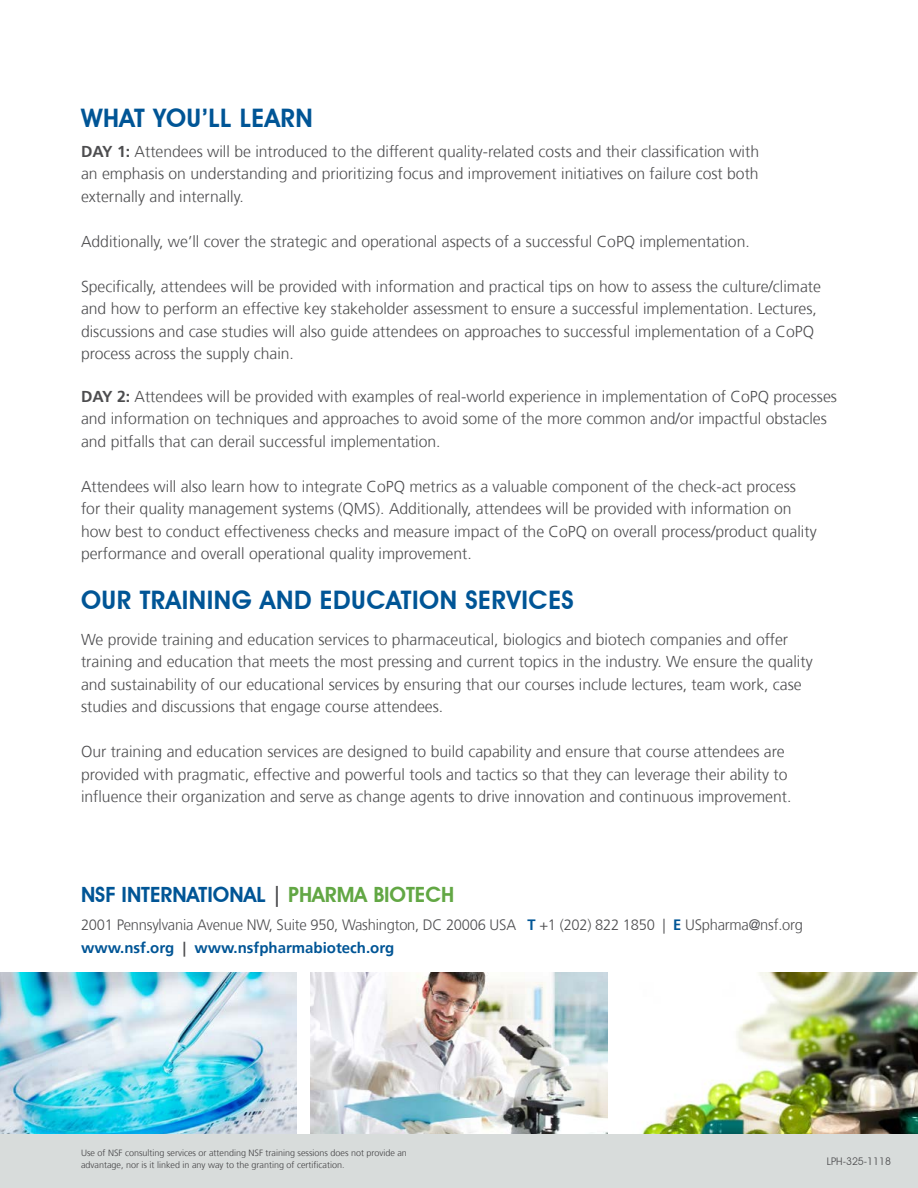
<style>
.page{position:relative;width:918px;height:1188px;background:#fff}
.page>*{position:absolute;margin:0;border:0;box-sizing:border-box;transform-origin:0 0}
.t1{font:600 25.5px "Avant Garde IT Cby BT";letter-spacing:.02em;color:#005596}
.t2{font:600 21px "Avant Garde IT Cby BT";color:#005596}
.t3{font:300 15.75px/22.5px "Frutiger";color:#4d4d4f}
.t4{font:300 15px/22.8px "Frutiger";letter-spacing:-.015em;color:#4d4d4f}
.t5{font:10.5px "Avant Garde IT Cby BT";color:#4d4d4f}
.t6{font:300 9px/12px "Frutiger";color:#414042}
.s1{font-weight:700}
.s2{color:#4d4d4f}
.s3{color:#62a744}
.s4{font-weight:700;color:#005596}
</style>
<div class="page">
<div style="left:0;top:1134px;width:918px;height:54px;background:#d8dcdb"></div>
<img style="left:0;top:972px;width:297px;height:162px">
<img style="left:642px;top:972px;width:276px;height:162px">
<img style="left:310px;top:972px;width:298px;height:162px">
<h1 class="t1" style="left:81px;top:103px;width:234px">WHAT YOU’LL LEARN</h1>
<p class="t3" style="left:81px;top:140px;width:680px;text-align:justify"><span class="s1">DAY 1:</span> Attendees will be introduced to the different quality-related costs and their classification with an emphasis on understanding and prioritizing focus and improvement initiatives on failure cost both externally and internally.</p>
<p class="t3" style="left:81px;top:230px;width:670px">Additionally, we’ll cover the strategic and operational aspects of a successful CoPQ implementation.</p>
<p class="t3" style="left:81px;top:275px;width:742px">Specifically, attendees will be provided with information and practical tips on how to assess the culture/climate and how to perform an effective key stakeholder assessment to ensure a successful implementation. Lectures, discussions and case studies will also guide attendees on approaches to successful implementation of a CoPQ process across the supply chain.</p>
<p class="t3" style="left:81px;top:385px;width:758px"><span class="s1">DAY 2:</span> Attendees will be provided with examples of real-world experience in implementation of CoPQ processes and information on techniques and approaches to avoid some of the more common and/or impactful obstacles and pitfalls that can derail successful implementation.</p>
<p class="t3" style="left:81px;top:475px;width:737px">Attendees will also learn how to integrate CoPQ metrics as a valuable component of the check-act process for their quality management systems (QMS). Additionally, attendees will be provided with information on how best to conduct effectiveness checks and measure impact of the CoPQ on overall process/product quality performance and overall operational quality improvement.</p>
<h1 class="t1" style="left:81px;top:584px;width:494px">OUR TRAINING AND EDUCATION SERVICES</h1>
<p class="t3" style="left:81px;top:628px;width:733px">We provide training and education services to pharmaceutical, biologics and biotech companies and offer training and education that meets the most pressing and current topics in the industry. We ensure the quality and sustainability of our educational services by ensuring that our courses include lectures, team work, case studies and discussions that engage course attendees.</p>
<p class="t3" style="left:81px;top:741px;width:712px">Our training and education services are designed to build capability and ensure that course attendees are provided with pragmatic, effective and powerful tools and tactics so that they can leverage their ability to influence their organization and serve as change agents to drive innovation and continuous improvement.</p>
<h2 class="t2" style="left:81px;top:882px;width:375px">NSF INTERNATIONAL <span class="s2">|</span> <span class="s3">PHARMA BIOTECH</span></h2>
<p class="t4" style="left:81px;top:913px;width:724px">2001 Pennsylvania Avenue NW, Suite 950, Washington, DC 20006 USA <span class="s4">T</span> +1 (202) 822 1850 | <span class="s4">E</span> USpharma@nsf.org <span class="s4">www.nsf.org</span> <span class="s1">|</span> <span class="s4">www.nsfpharmabiotech.org</span></p>
<p class="t6" style="left:81px;top:1147px;width:327px">Use of NSF consulting services or attending NSF training sessions does not provide an advantage, nor is it linked in any way to the granting of certification.</p>
<p class="t5" style="left:827px;top:1155px;width:66px">LPH-325-1118</p>
</div>
